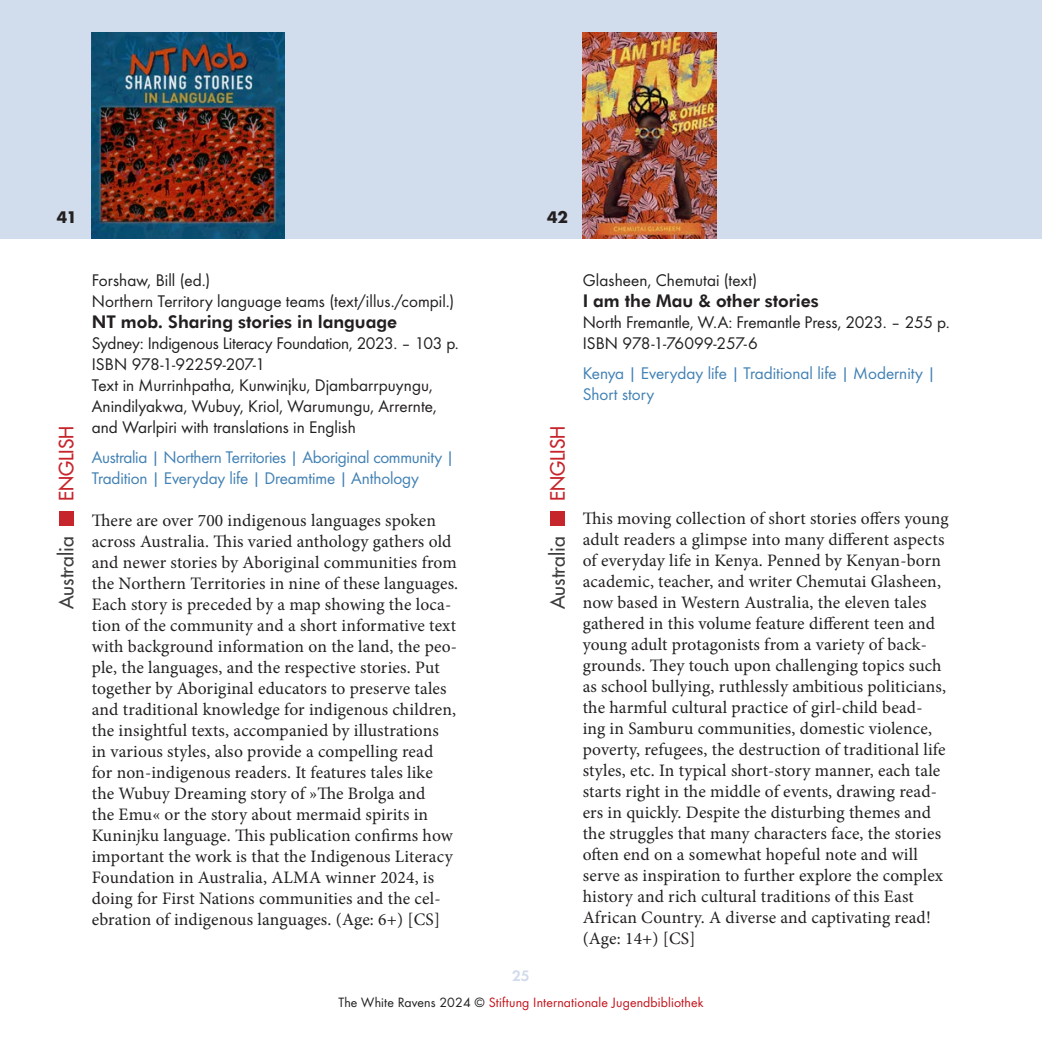
<style>
.page{position:relative;width:1042px;height:1042px;background:#fff}
.page>*{position:absolute;margin:0;border:0;box-sizing:border-box;transform-origin:0 0}
.Land{font:19.25px "Futura";color:#3e3e3f}
.t1{font:19.25px "Futura";color:#c6252c}
._03-country{font:17.5px/21px "Minion Pro";letter-spacing:.01em;color:#231f20}
._03-country-2{font:17.5px/21px "Futura Boo";color:#231f20}
._03-country-3{font:17.5px/21px "Futura Boo";letter-spacing:-.01em;color:#4281b4}
._03-country-4{font:800 17.5px "Futura BT";color:#231f20}
.Zahl{font:700 17.5px "Futura";color:#231f20}
.t2{font:15.75px "Futura Dem";color:#d1dbeb}
.t3{font:14px "Futura Boo";letter-spacing:.01em;color:#c4121a}
.s1{color:#231f20}
</style>
<div class="page">
<div style="left:59px;top:511px;width:15px;height:15px;background:#c6252c"></div>
<div style="left:550px;top:511px;width:15px;height:15px;background:#c6252c"></div>
<div style="left:0;top:0;width:1042px;height:238px;background:#d1ddec"></div>
<img style="left:92px;top:32px;width:192px;height:206px">
<img style="left:583px;top:32px;width:134px;height:206px">
<p class="Zahl" style="left:57px;top:204px;width:22px">41</p>
<p class="Zahl" style="left:547px;top:204px;width:22px">42</p>
<p class="t1" style="left:54px;top:501px;width:77px;rotate:-90deg">ENGLISH</p>
<p class="Land" style="left:54px;top:609px;width:74px;rotate:-90deg">Australia</p>
<p class="_03-country-2" style="left:92px;top:268px;width:120px">Forshaw, Bill (ed.)</p>
<p class="_03-country-2" style="left:92px;top:289px;width:364px">Northern Territory language teams (text/illus./compil.)</p>
<p class="_03-country-4" style="left:92px;top:311px;width:307px">NT mob. Sharing stories in language</p>
<p class="_03-country-2" style="left:92px;top:331px;width:369px">Sydney: Indigenous Literacy Foundation, 2023. – 103 p.</p>
<p class="_03-country-2" style="left:92px;top:352px;width:175px">ISBN 978-1-92259-207-1</p>
<p class="_03-country-2" style="left:92px;top:373px;width:347px">Text in Murrinhpatha, Kunwinjku, Djambarrpuyngu,<br>Anindilyakwa, Wubuy, Kriol, Warumungu, Arrernte, and Warlpiri with translations in English</p>
<p class="_03-country-3" style="left:92px;top:446px;width:364px">Australia | Northern Territories | Aboriginal community |<br>Tradition | Everyday life | Dreamtime | Anthology</p>
<p class="_03-country" style="left:92px;top:510px;width:368px">There are over 700 indigenous languages spoken across Australia. This varied anthology gathers old and newer stories by Aboriginal communities from the Northern Territories in nine of these languages.<br>Each story is preceded by a map showing the loca&shy;tion of the community and a short informative text with background information on the land, the peo&shy;ple, the languages, and the respective stories. Put together by Aboriginal educators to preserve tales and traditional knowledge for indigenous children, the insightful texts, accompanied by illustrations<br>in various styles, also provide a compelling read<br>for non-indigenous readers. It features tales like the Wubuy Dreaming story of »The Brolga and<br>the Emu« or the story about mermaid spirits in Kuninjku language. This publication confirms how important the work is that the Indigenous Literacy Foundation in Australia, ALMA winner 2024, is doing for First Nations communities and the cel&shy;ebration of indigenous languages. (Age: 6+) [CS]</p>
<p class="t1" style="left:546px;top:501px;width:77px;rotate:-90deg">ENGLISH</p>
<p class="Land" style="left:546px;top:609px;width:74px;rotate:-90deg">Australia</p>
<p class="_03-country-2" style="left:583px;top:268px;width:176px">Glasheen, Chemutai (text)</p>
<p class="_03-country-4" style="left:583px;top:290px;width:238px">I am the Mau &amp; other stories</p>
<p class="_03-country-2" style="left:583px;top:310px;width:369px">North Fremantle, W.A: Fremantle Press, 2023. – 255 p.</p>
<p class="_03-country-2" style="left:583px;top:331px;width:177px">ISBN 978-1-76099-257-6</p>
<p class="_03-country-3" style="left:583px;top:362px;width:355px">Kenya | Everyday life | Traditional life | Modernity |<br>Short story</p>
<p class="_03-country" style="left:583px;top:508px;width:367px">This moving collection of short stories offers young adult readers a glimpse into many different aspects of everyday life in Kenya. Penned by Kenyan-born academic, teacher, and writer Chemutai Glasheen, now based in Western Australia, the eleven tales gathered in this volume feature different teen and young adult protagonists from a variety of back&shy;grounds. They touch upon challenging topics such as school bullying, ruthlessly ambitious politicians, the harmful cultural practice of girl-child bead&shy;ing in Samburu communities, domestic violence, poverty, refugees, the destruction of traditional life styles, etc. In typical short-story manner, each tale starts right in the middle of events, drawing read&shy;ers in quickly. Despite the disturbing themes and the struggles that many characters face, the stories often end on a somewhat hopeful note and will serve as inspiration to further explore the complex history and rich cultural traditions of this East African Country. A diverse and captivating read! (Age: 14+) [CS]</p>
<p class="t2" style="left:512px;top:965px;width:19px">25</p>
<p class="t3" style="left:338px;top:992px;width:367px"><span class="s1">The White Ravens 2024 ©</span> Stiftung Internationale Jugendbibliothek</p>
</div>
